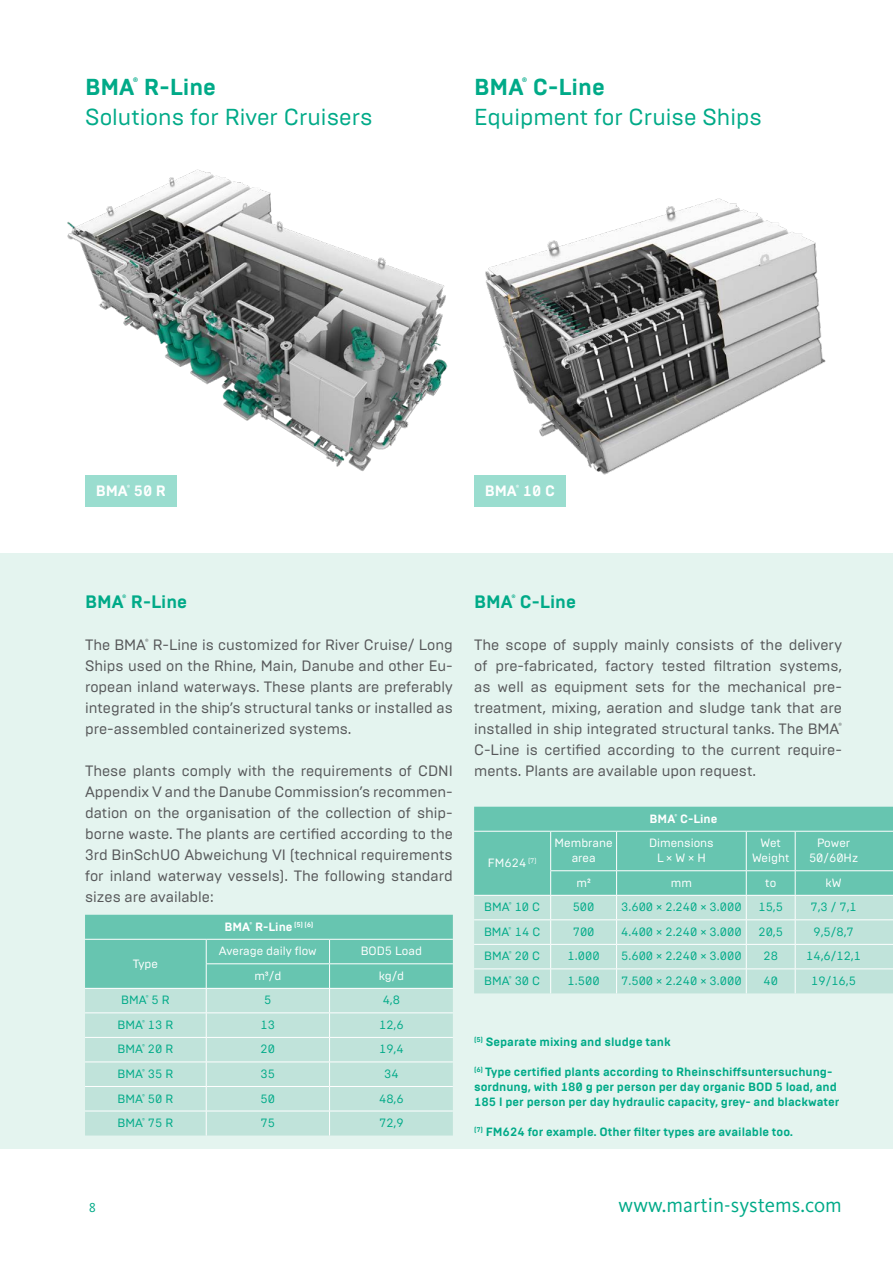
<style>
.page{position:relative;width:893px;height:1263px;background:#fff}
.page>*{position:absolute;margin:0;border:0;box-sizing:border-box;transform-origin:0 0}
.t1{font:23.1px/29.4px "Brutal Type";color:#0a8}
.t2{font:21px "Kievit Pro";color:#0a8}
.t3{font:700 18px "Brutal Type";color:#0a8}
.t4{font:15px/21px "Brutal Type";color:#57585a;text-align:justify}
.t5{font:700 15px "Brutal Type";color:#fff}
.t6{font:13.5px "Kievit Pro";color:#0a8}
.t7{font:700 12px/15px "Brutal Type";color:#0a8}
.t8{font:12px "Brutal Type";color:#0a8}
.t9{font:12px/15px "Brutal Type";color:#fff;text-align:center}
.t10{font:700 12px "Brutal Type";color:#fff}
.s1{font-weight:700}
</style>
<div class="page">
<div style="left:0;top:553px;width:893px;height:595px;background:#e4f4ef"></div>
<img style="left:67px;top:169px;width:370px;height:307px">
<img style="left:437px;top:198px;width:389px;height:278px">
<div style="left:474px;top:476px;width:92px;height:31px;background:#9addcf"></div>
<div style="left:85px;top:476px;width:92px;height:31px;background:#9addcf"></div>
<svg style="left:85px;top:915px;width:368px;height:220px;background:#a6dace"></svg>
<svg style="left:474px;top:807px;width:419px;height:186px;background:#99d6c8"></svg>
<h1 class="t1" style="left:85px;top:72px;width:289px"><span class="s1">BMA</span><sup>®</sup> <span class="s1">R-Line<br></span>Solutions for River Cruisers</h1>
<h1 class="t1" style="left:474px;top:72px;width:289px"><span class="s1">BMA</span><sup>®</sup> <span class="s1">C-Line<br></span>Equipment for Cruise Ships</h1>
<p class="t5" style="left:96px;top:482px;width:72px">BMA<sup>®</sup> 50 R</p>
<p class="t5" style="left:485px;top:482px;width:72px">BMA<sup>®</sup> 10 C</p>
<p class="t3" style="left:85px;top:591px;width:104px">BMA<sup>®</sup> R-Line</p>
<p class="t4" style="left:85px;top:634px;width:369px">The BMA<sup>®</sup> R-Line is customized for River Cruise/ Long Ships used on the Rhine, Main, Danube and other Eu&shy;ropean inland waterways. These plants are preferably integrated in the ship’s structural tanks or installed as pre-assembled containerized systems.</p>
<p class="t4" style="left:85px;top:760px;width:369px">These plants comply with the requirements of CDNI Appendix V and the Danube Commission’s recommen&shy;dation on the organisation of the collection of ship&shy;borne waste. The plants are certified according to the 3rd BinSchUO Abweichung VI (technical requirements for inland waterway vessels). The following standard sizes are available:</p>
<p class="t9" style="left:133px;top:956px;width:27px">Type</p>
<p class="t10" style="left:224px;top:919px;width:90px">BMA<sup>®</sup> R-Line <sup>(5)</sup> <sup>(6)</sup></p>
<p class="t9" style="left:219px;top:943px;width:99px">Average daily flow</p>
<p class="t9" style="left:361px;top:943px;width:63px">BOD5 Load</p>
<p class="t9" style="left:254px;top:968px;width:28px">m³/d</p>
<p class="t9" style="left:379px;top:968px;width:27px">kg/d</p>
<p class="t8" style="left:121px;top:993px;width:50px">BMA<sup>®</sup> 5 R</p>
<p class="t8" style="left:264px;top:993px;width:9px">5</p>
<p class="t8" style="left:383px;top:993px;width:19px">4,8</p>
<p class="t8" style="left:118px;top:1017px;width:57px">BMA<sup>®</sup> 13 R</p>
<p class="t8" style="left:261px;top:1017px;width:16px">13</p>
<p class="t8" style="left:379px;top:1017px;width:26px">12,6</p>
<p class="t8" style="left:118px;top:1042px;width:57px">BMA<sup>®</sup> 20 R</p>
<p class="t8" style="left:261px;top:1042px;width:16px">20</p>
<p class="t8" style="left:379px;top:1042px;width:26px">19,4</p>
<p class="t8" style="left:118px;top:1066px;width:57px">BMA<sup>®</sup> 35 R</p>
<p class="t8" style="left:261px;top:1066px;width:16px">35</p>
<p class="t8" style="left:384px;top:1066px;width:16px">34</p>
<p class="t8" style="left:118px;top:1091px;width:57px">BMA<sup>®</sup> 50 R</p>
<p class="t8" style="left:261px;top:1091px;width:16px">50</p>
<p class="t8" style="left:379px;top:1091px;width:26px">48,6</p>
<p class="t8" style="left:118px;top:1115px;width:57px">BMA<sup>®</sup> 75 R</p>
<p class="t8" style="left:261px;top:1115px;width:16px">75</p>
<p class="t8" style="left:379px;top:1115px;width:26px">72,9</p>
<p class="t3" style="left:474px;top:591px;width:103px">BMA<sup>®</sup> C-Line</p>
<p class="t4" style="left:474px;top:634px;width:369px">The scope of supply mainly consists of the delivery of pre-fabricated, factory tested filtration systems, as well as equipment sets for the mechanical pre&shy;treatment, mixing, aeration and sludge tank that are installed in ship integrated structural tanks. The BMA<sup>® </sup>C-Line is certified according to the current require&shy;ments. Plants are available upon request.</p>
<p class="t9" style="left:488px;top:855px;width:50px">FM624 <sup>(7)</sup></p>
<p class="t10" style="left:650px;top:811px;width:69px">BMA<sup>®</sup> C-Line</p>
<p class="t9" style="left:555px;top:835px;width:59px">Membrane area</p>
<p class="t9" style="left:649px;top:835px;width:66px">Dimensions<br>L × W × H</p>
<p class="t9" style="left:752px;top:835px;width:39px">Wet<br>Weight</p>
<p class="t9" style="left:809px;top:835px;width:51px">Power<br>50/60Hz</p>
<p class="t9" style="left:576px;top:875px;width:16px">m²</p>
<p class="t9" style="left:671px;top:875px;width:23px">mm</p>
<p class="t9" style="left:765px;top:875px;width:12px">to</p>
<p class="t9" style="left:826px;top:875px;width:18px">kW</p>
<p class="t8" style="left:484px;top:900px;width:57px">BMA<sup>®</sup> 10 C</p>
<p class="t8" style="left:573px;top:900px;width:23px">500</p>
<p class="t8" style="left:621px;top:900px;width:122px">3.600 × 2.240 × 3.000</p>
<p class="t8" style="left:758px;top:900px;width:26px">15,5</p>
<p class="t8" style="left:810px;top:900px;width:48px">7,3 / 7,1</p>
<p class="t8" style="left:484px;top:924px;width:58px">BMA<sup>®</sup> 14 C</p>
<p class="t8" style="left:573px;top:924px;width:23px">700</p>
<p class="t8" style="left:621px;top:924px;width:122px">4.400 × 2.240 × 3.000</p>
<p class="t8" style="left:758px;top:924px;width:26px">20,5</p>
<p class="t8" style="left:813px;top:924px;width:42px">9,5/8,7</p>
<p class="t8" style="left:484px;top:949px;width:57px">BMA<sup>®</sup> 20 C</p>
<p class="t8" style="left:568px;top:949px;width:34px">1.000</p>
<p class="t8" style="left:621px;top:949px;width:122px">5.600 × 2.240 × 3.000</p>
<p class="t8" style="left:763px;top:949px;width:16px">28</p>
<p class="t8" style="left:806px;top:949px;width:56px">14,6/12,1</p>
<p class="t8" style="left:484px;top:973px;width:57px">BMA<sup>®</sup> 30 C</p>
<p class="t8" style="left:568px;top:973px;width:34px">1.500</p>
<p class="t8" style="left:621px;top:973px;width:122px">7.500 × 2.240 × 3.000</p>
<p class="t8" style="left:763px;top:973px;width:16px">40</p>
<p class="t8" style="left:811px;top:973px;width:46px">19/16,5</p>
<p class="t7" style="left:474px;top:1034px;width:198px"><sup>(5)</sup> Separate mixing and sludge tank</p>
<p class="t7" style="left:474px;top:1064px;width:367px"><sup>(6)</sup> Type certified plants according to Rheinschiffsuntersuchung&shy;sordnung, with 180 g per person per day organic BOD 5 load, and<br>185 l per person per day hydraulic capacity, grey- and blackwater</p>
<p class="t7" style="left:474px;top:1124px;width:321px"><sup>(7)</sup> FM624 for example. Other filter types are available too.</p>
<p class="t6" style="left:89px;top:1199px;width:8px">8</p>
<h2 class="t2" style="left:618px;top:1192px;width:225px">www.martin-systems.com</h2>
</div>
